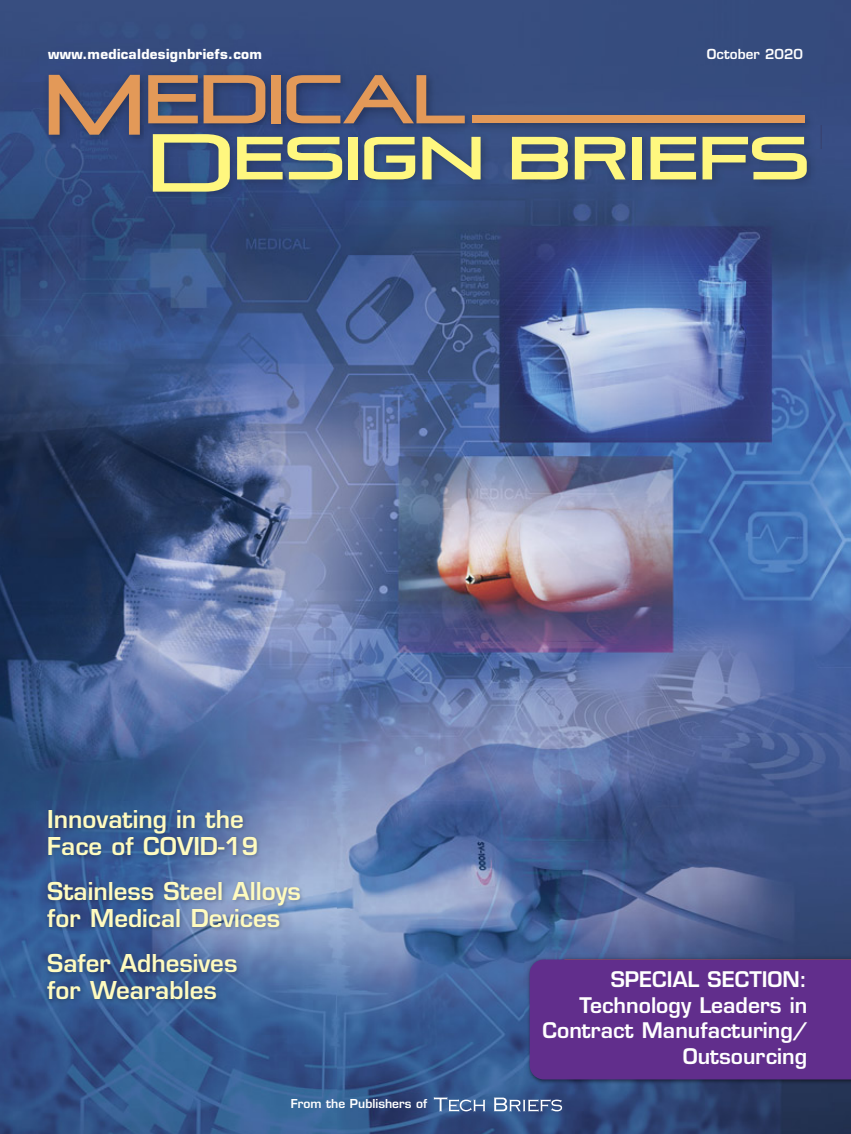
<style>
.page{position:relative;width:851px;height:1134px;background:#fff}
.page>*{position:absolute;margin:0;border:0;box-sizing:border-box;transform-origin:0 0}
.t1{font:600 24px/27px "Eurostile";color:#fffbbf}
.t2{font:600 21px/25.5px "Eurostile";color:#fff;text-align:right}
.t3{font:700 13.5px "Eurostile";letter-spacing:.02em;color:#fff}
.t4{font:600 13.5px "Eurostile";color:#fff}
.t5{font:600 12px "Eurostile";color:#fff}
</style>
<div class="page">
<img style="left:0;top:0;width:850px;height:1134px">
<img style="left:36px;top:802px;width:300px;height:332px">
<img style="left:546px;top:954px;width:304px;height:1px">
<svg style="left:434px;top:1097px;width:51px;height:15px"></svg>
<svg style="left:494px;top:1098px;width:68px;height:14px"></svg>
<img style="left:524px;top:955px;width:326px;height:133px">
<div style="left:529px;top:960px;width:321px;height:119px;background:#612e8c"></div>
<img style="left:41px;top:66px;width:778px;height:59px">
<img style="left:41px;top:125px;width:104px;height:24px">
<svg style="left:49px;top:75px;width:91px;height:60px;background:#806a6a"></svg>
<div style="left:472px;top:116px;width:332px;height:7px;background:#e39958"></div>
<svg style="left:286px;top:75px;width:179px;height:48px;background:#6e636e"></svg>
<div style="left:271px;top:75px;width:10px;height:48px;background:#e39958"></div>
<svg style="left:148px;top:75px;width:117px;height:48px;background:#8a6f66"></svg>
<img style="left:145px;top:125px;width:676px;height:81px">
<svg style="left:153px;top:134px;width:77px;height:58px;background:#929c7f"></svg>
<svg style="left:237px;top:137px;width:105px;height:42px;background:#a3aa7e"></svg>
<div style="left:348px;top:137px;width:10px;height:42px;background:#fff77f"></div>
<svg style="left:364px;top:137px;width:51px;height:42px;background:#a6ad7e"></svg>
<svg style="left:422px;top:137px;width:58px;height:42px;background:#959e80"></svg>
<svg style="left:512px;top:137px;width:56px;height:42px;background:#babc7c"></svg>
<svg style="left:574px;top:137px;width:51px;height:42px;background:#a9ad7d"></svg>
<div style="left:632px;top:137px;width:9px;height:42px;background:#fff77f"></div>
<svg style="left:650px;top:137px;width:46px;height:42px;background:#afb27c"></svg>
<svg style="left:702px;top:137px;width:104px;height:42px;background:#999f7c"></svg>
<p class="t3" style="left:48px;top:49px;width:215px">www.medicaldesignbriefs.com</p>
<p class="t4" style="left:707px;top:49px;width:98px">October 2020</p>
<p class="t1" style="left:47px;top:808px;width:212px">Innovating in the<br>Face of COVID-19</p>
<p class="t1" style="left:47px;top:880px;width:255px">Stainless Steel Alloys for Medical Devices</p>
<p class="t1" style="left:47px;top:952px;width:192px">Safer Adhesives for Wearables</p>
<p class="t5" style="left:291px;top:1099px;width:138px">From the Publishers of</p>
<p class="t2" style="left:579px;top:973px;width:229px">SPECIAL SECTION:<br>Technology Leaders in<br>Outsourcing</p>
<p class="t2" style="left:542px;top:1020px;width:266px">Contract Manufacturing/<br>Outsourcing</p>
</div>
